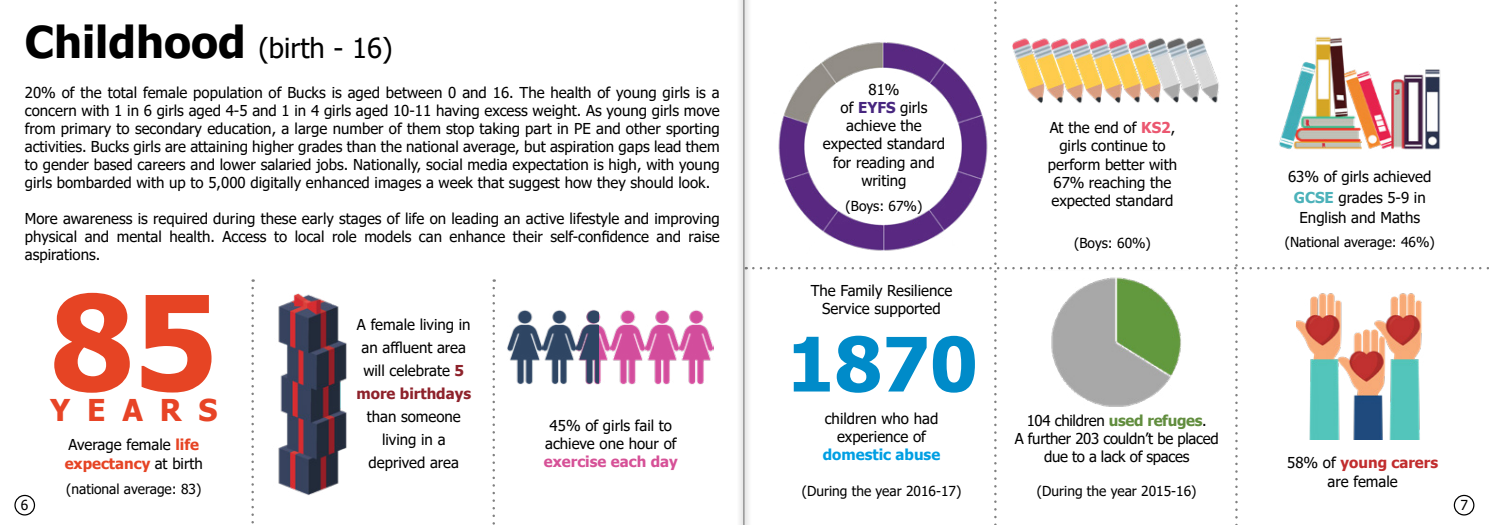
<style>
.page{position:relative;width:1489px;height:525px;background:#fff}
.page>*{position:absolute;margin:0;border:0;box-sizing:border-box;transform-origin:0 0}
.t1{font:700 131.25px "Tahoma";color:#e64424}
.t2{font:700 75px "Tahoma";color:#008bc9}
.t3{font:700 30px "Tahoma";letter-spacing:.56em;color:#e74426}
.t4{font:27.5px "Tahoma";color:#000}
.t5{font:15px/18px "Tahoma";color:#000;text-align:center}
.t6{font:15px/18px "Tahoma";letter-spacing:-.02em;color:#000;text-align:center}
.t7{font:700 15px "Tahoma";color:#d65197}
.t8{font:700 15px "Tahoma";color:#009fe3}
.t9{font:13.75px "Tahoma";color:#000}
.s1{font-weight:700;font-size:43.75px}
.s2{font-weight:700;color:#47267f}
.s3{font-weight:700;color:#eb5770}
.s4{font-weight:700;color:#4cb2ba}
.s5{font-weight:700;color:#e64424}
.s6{font-weight:700;color:#8e222b}
.s7{font-weight:700;color:#618d3e}
.s8{font-weight:700;color:#c12d2e}
</style>
<div class="page">
<div style="left:14px;top:494px;width:21px;height:21px;border:1px solid #000;border-radius:50%"></div>
<svg style="left:753px;top:1px;width:736px;height:524px"></svg>
<img style="left:773px;top:36px;width:219px;height:219px">
<svg style="left:251px;top:288px;width:3px;height:236px"></svg>
<svg style="left:492px;top:288px;width:3px;height:237px"></svg>
<img style="left:598px;top:310px;width:116px;height:75px">
<img style="left:507px;top:310px;width:91px;height:75px">
<img style="left:278px;top:293px;width:69px;height:202px">
<img style="left:1012px;top:35px;width:208px;height:70px">
<img style="left:1275px;top:35px;width:168px;height:122px">
<img style="left:1044px;top:270px;width:144px;height:143px">
<img style="left:1296px;top:285px;width:132px;height:154px">
<div style="left:736px;top:0;width:15px;height:524px;background:#000;opacity:.75"></div>
<hr style="left:743px;top:0;width:1px;height:524px;background:#878787">
<h3 class="t4" style="left:25px;top:30px;width:369px"><span class="s1">Childhood</span> (birth - 16)</h3>
<p class="t5" style="left:25px;top:84px;width:696px;text-align:justify">20% of the total female population of Bucks is aged between 0 and 16. The health of young girls is a concern with 1 in 6 girls aged 4-5 and 1 in 4 girls aged 10-11 having excess weight. As young girls move from primary to secondary education, a large number of them stop taking part in PE and other sporting activities. Bucks girls are attaining higher grades than the national average, but aspiration gaps lead them to gender based careers and lower salaried jobs. Nationally, social media expectation is high, with young girls bombarded with up to 5,000 digitally enhanced images a week that suggest how they should look.</p>
<p class="t5" style="left:25px;top:210px;width:696px;text-align:justify">More awareness is required during these early stages of life on leading an active lifestyle and improving physical and mental health. Access to local role models can enhance their self-confidence and raise aspirations.</p>
<p class="t5" style="left:823px;top:82px;width:124px">81%<br>of <span class="s2">EYFS</span> girls achieve the expected standard for reading and writing</p>
<p class="t9" style="left:845px;top:197px;width:78px">(Boys: 67%)</p>
<p class="t5" style="left:1047px;top:120px;width:131px">At the end of <span class="s3">KS2</span>, girls continue to perform better with<br>67% reaching the expected standard</p>
<p class="t9" style="left:1074px;top:234px;width:78px">(Boys: 60%)</p>
<p class="t5" style="left:1287px;top:167px;width:145px;line-height:20.5px">63% of girls achieved<br><span class="s4">GCSE</span> grades 5-9 in<br>English and Maths</p>
<p class="t9" style="left:1284px;top:233px;width:151px">(National average: 46%)</p>
<p class="t5" style="left:810px;top:282px;width:143px">The Family Resilience<br>Service supported</p>
<h1 class="t1" style="left:50px;top:250px;width:169px">85</h1>
<h3 class="t3" style="left:50px;top:389px;width:169px">YEARS</h3>
<p class="t5" style="left:65px;top:436px;width:140px;text-align:left">Average female <span class="s5">life expectancy</span> at birth</p>
<p class="t5" style="left:356px;top:313px;width:116px;line-height:23px">A female living in an affluent area will celebrate <span class="s6">5 more birthdays</span></p>
<p class="t5" style="left:367px;top:405px;width:96px;line-height:23px">than someone living in a deprived area</p>
<h2 class="t2" style="left:786px;top:311px;width:193px">1870</h2>
<p class="t5" style="left:824px;top:410px;width:115px">children who had experience of</p>
<p class="t8" style="left:822px;top:443px;width:119px">domestic abuse</p>
<p class="t9" style="left:801px;top:481px;width:161px">(During the year 2016-17)</p>
<p class="t6" style="left:1014px;top:412px;width:205px">104 children <span class="s7">used refuges</span>.<br>A further 203 couldn’t be placed due to a lack of spaces</p>
<p class="t9" style="left:1036px;top:481px;width:161px">(During the year 2015-16)</p>
<p class="t5" style="left:545px;top:417px;width:133px;text-align:left">45% of girls fail to achieve one hour of</p>
<p class="t7" style="left:544px;top:451px;width:135px">exercise each day</p>
<p class="t5" style="left:1287px;top:454px;width:152px;line-height:18.5px">58% of <span class="s8">young carers </span>are female</p>
<p class="t9" style="left:66px;top:479px;width:137px">(national average: 83)</p>
<p class="t9" style="left:21px;top:495px;width:9px">6</p>
<p class="t9" style="left:1460px;top:495px;width:9px">7</p>
</div>
